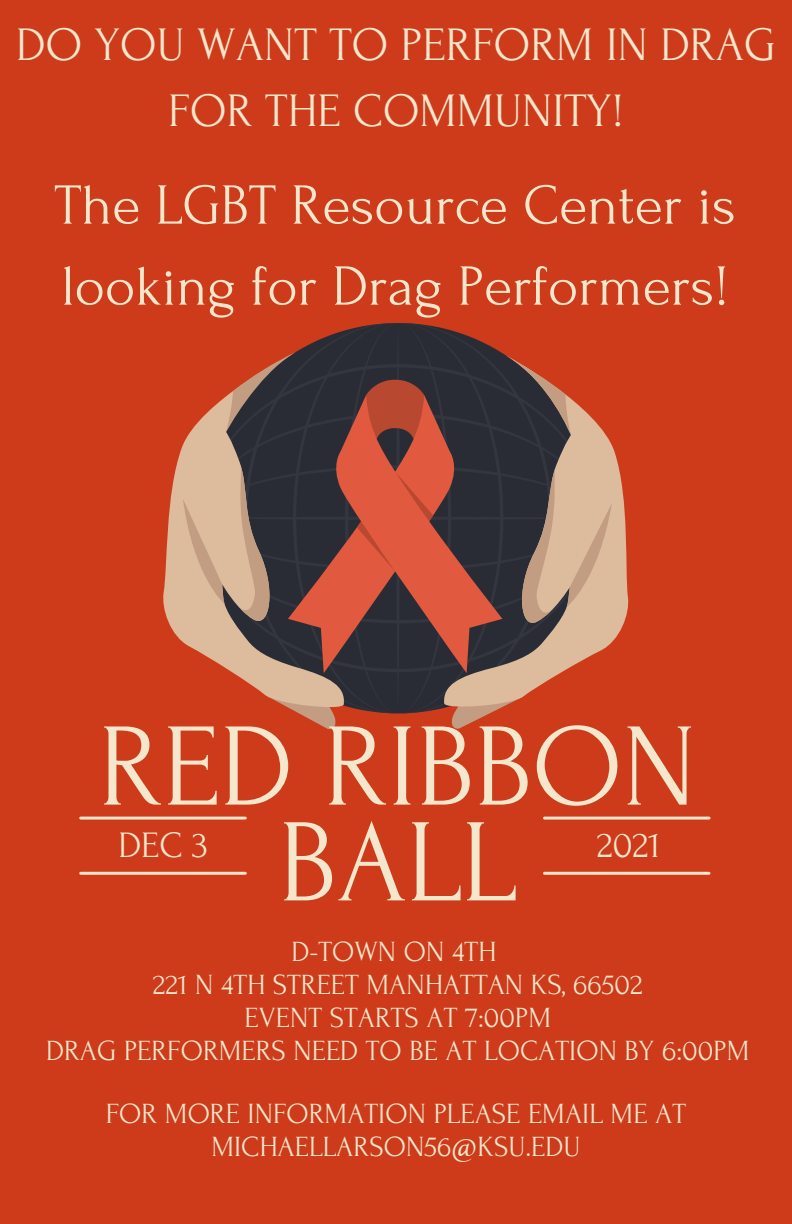
<style>
.page{position:relative;width:792px;height:1224px;background:#cd3b1b}
.page>*{position:absolute;margin:0;border:0;box-sizing:border-box;transform-origin:0 0}
.t1{font:118.4px/95.8px "Forum";color:#f4e7cc;text-align:center}
.t2{font:58px/81px "Forum";color:#f4e7cc}
.t3{font:48px/66px "Forum";color:#f4e7cc;text-align:center}
.t4{font:37.2px "Forum";color:#f4e7cc}
.t5{font:29.2px "Forum";color:#f4e7cc}
</style>
<div class="page">
<svg style="left:296px;top:323px;width:211px;height:390px;fill:#292c35"></svg>
<svg style="left:295px;top:711px;width:41px;height:18px"></svg>
<svg style="left:163px;top:352px;width:183px;height:359px"></svg>
<svg style="left:183px;top:499px;width:42px;height:105px;background:#d6b396"></svg>
<svg style="left:238px;top:468px;width:38px;height:161px;background:#73655d"></svg>
<svg style="left:226px;top:352px;width:69px;height:80px"></svg>
<svg style="left:452px;top:710px;width:55px;height:19px"></svg>
<svg style="left:443px;top:356px;width:185px;height:354px"></svg>
<svg style="left:567px;top:503px;width:45px;height:104px;background:#d7b497"></svg>
<svg style="left:516px;top:470px;width:41px;height:161px;background:#74655d"></svg>
<svg style="left:506px;top:356px;width:65px;height:79px"></svg>
<svg style="left:363px;top:380px;width:64px;height:15px"></svg>
<svg style="left:288px;top:395px;width:43px;height:278px;background:#473538"></svg>
<svg style="left:331px;top:395px;width:171px;height:278px;background:#844239"></svg>
<hr style="left:544px;top:872px;width:165px;height:3px;background:#f4e7cc">
<hr style="left:544px;top:817px;width:165px;height:3px;background:#f4e7cc">
<hr style="left:81px;top:872px;width:164px;height:3px;background:#f4e7cc">
<hr style="left:81px;top:817px;width:164px;height:3px;background:#f4e7cc">
<p class="t3" style="left:16px;top:12px;width:761px">DO YOU WANT TO PERFORM IN DRAG<br>FOR THE COMMUNITY!</p>
<p class="t2" style="left:54px;top:166px;width:683px">The LGBT Resource Center is looking for Drag Performers!</p>
<p class="t1" style="left:99px;top:721px;width:600px">RED RIBBON<br>BALL</p>
<p class="t4" style="left:118px;top:825px;width:91px">DEC 3</p>
<p class="t4" style="left:597px;top:825px;width:65px">2021</p>
<p class="t5" style="left:292px;top:936px;width:206px">D-TOWN ON 4TH</p>
<p class="t5" style="left:153px;top:969px;width:491px">221 N 4TH STREET MANHATTAN KS, 66502</p>
<p class="t5" style="left:245px;top:1002px;width:308px">EVENT STARTS AT 7:00PM</p>
<p class="t5" style="left:46px;top:1035px;width:705px">DRAG PERFORMERS NEED TO BE AT LOCATION BY 6:00PM</p>
<p class="t5" style="left:106px;top:1098px;width:582px">FOR MORE INFORMATION PLEASE EMAIL ME AT</p>
<p class="t5" style="left:211px;top:1131px;width:371px">MICHAELLARSON56@KSU.EDU</p>
</div>
